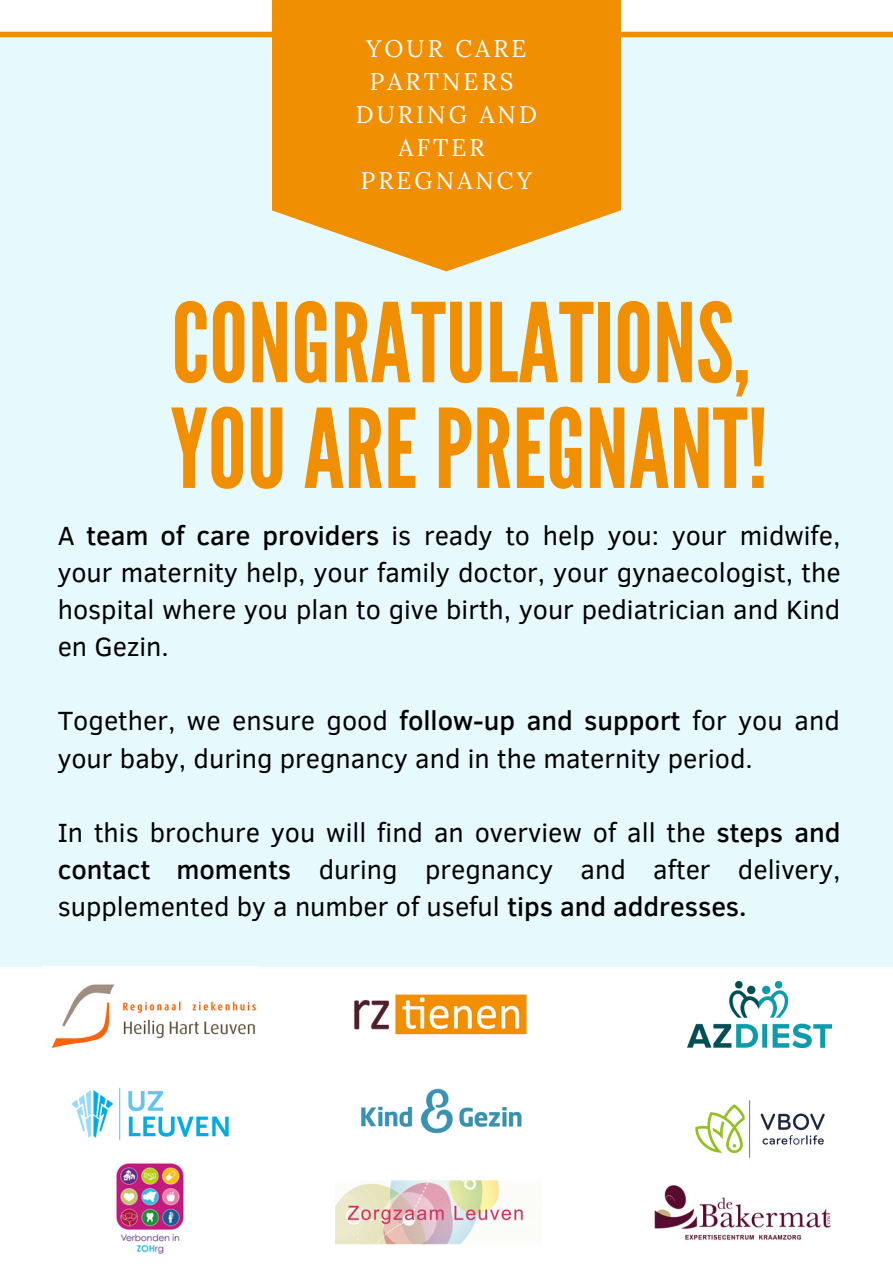
<style>
.page{position:relative;width:893px;height:1264px;background:#fff}
.page>*{position:absolute;margin:0;border:0;box-sizing:border-box;transform-origin:0 0}
.t1{font:109.35px "League Gothic";color:#f18f02}
.t2{font:27px/37px "Clear Sans";color:#000;text-align:justify}
.t3{font:24px/33.2px "Lora";letter-spacing:.13em;color:#fff}
.s1{font-weight:500}
</style>
<div class="page">
<div style="left:0;top:35px;width:892px;height:931px;background:#e6f9fd"></div>
<svg style="left:272px;top:111px;width:348px;height:160px;fill:#f18f02"></svg>
<div style="left:272px;top:0;width:348px;height:111px;background:#f18f02"></div>
<img style="left:71px;top:1087px;width:158px;height:54px">
<img style="left:354px;top:994px;width:173px;height:40px">
<img style="left:687px;top:981px;width:144px;height:66px">
<img style="left:51px;top:984px;width:206px;height:65px">
<img style="left:116px;top:1163px;width:68px;height:91px">
<img style="left:335px;top:1180px;width:189px;height:65px">
<img style="left:695px;top:1100px;width:130px;height:58px">
<img style="left:361px;top:1088px;width:161px;height:46px">
<div style="left:0;top:32px;width:892px;height:5px;background:#f18f02"></div>
<img style="left:654px;top:1185px;width:177px;height:55px">
<p class="t3" style="left:366px;top:31px;width:162px">YOUR CARE<br>PARTNERS</p>
<p class="t3" style="left:356px;top:98px;width:182px;text-align:center">DURING AND<br>AFTER</p>
<p class="t3" style="left:360px;top:164px;width:173px">PREGNANCY</p>
<p class="t1" style="left:171px;top:280px;width:580px">CONGRATULATIONS,</p>
<p class="t1" style="left:170px;top:385px;width:599px">YOUAREPREGNANT!</p>
<p class="t2" style="left:58px;top:515px;width:784px">A <span class="s1">team of care providers</span> is ready to help you: your midwife, your maternity help, your family doctor, your gynaecologist, the hospital where you plan to give birth, your pediatrician and Kind en Gezin.</p>
<p class="t2" style="left:58px;top:701px;width:783px">Together, we ensure good <span class="s1">follow-up and support</span> for you and your baby, during pregnancy and in the maternity period.</p>
<p class="t2" style="left:58px;top:812px;width:784px">In this brochure you will find an overview of all the <span class="s1">steps and contact moments</span> during pregnancy and after delivery, supplemented by a number of useful <span class="s1">tips and addresses.</span></p>
</div>
